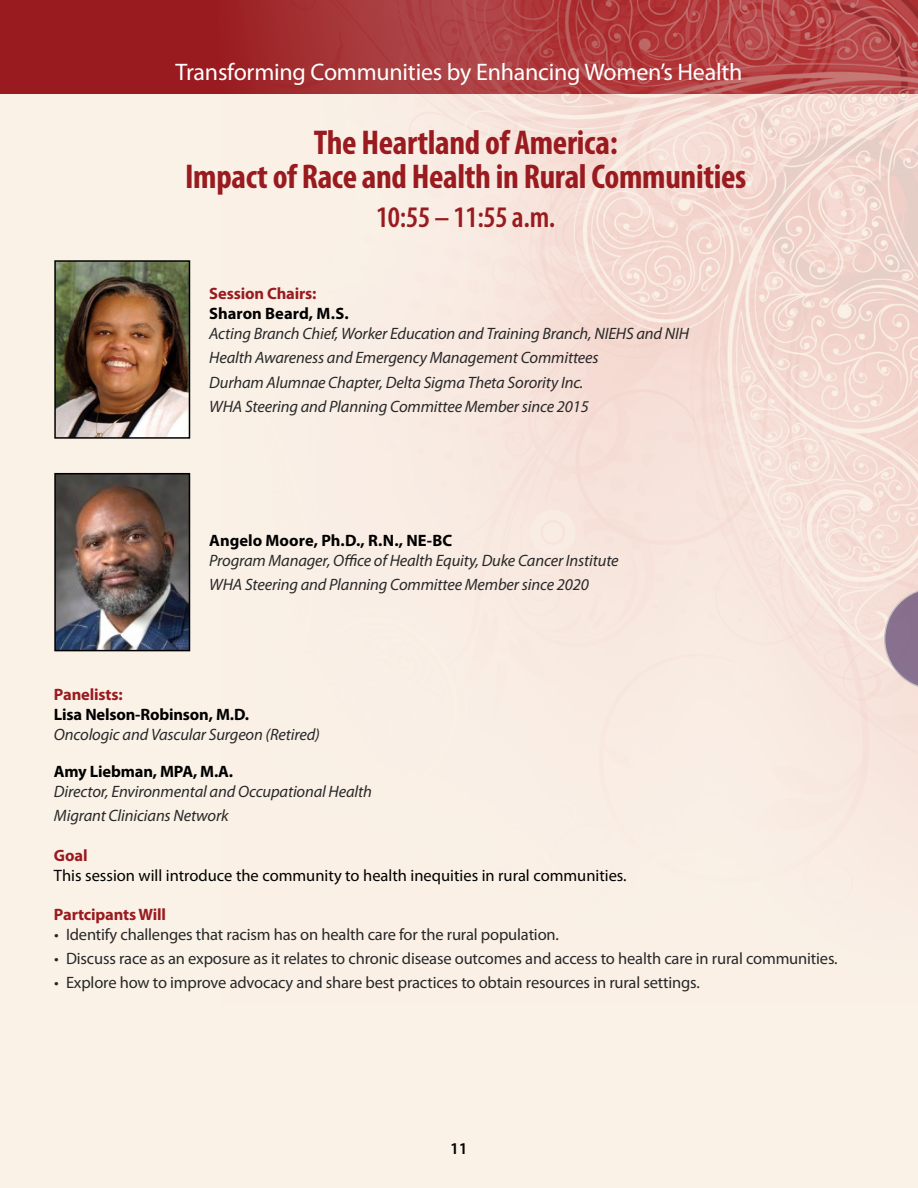
<style>
.page{position:relative;width:918px;height:1188px;background:#faf1e7}
.page>*{position:absolute;margin:0;border:0;box-sizing:border-box;transform-origin:0 0}
.t1{font:700 condensed 34.5px/34.5px "Myriad Pro";letter-spacing:-.01em;color:#991b1f;text-align:center}
.t2{font:600 condensed 30px "Myriad Pro";letter-spacing:-.01em;color:#991b1f}
.t3{font:24px "Myriad Pro";letter-spacing:-.01em;color:#fff}
.Text1{font:italic 16.5px "Myriad Pro";letter-spacing:-.01em;color:#282829}
.t4{font:16.5px "Myriad Pro";letter-spacing:-.01em;color:#282829}
.Text1-2{font:700 16.5px "Myriad Pro";letter-spacing:-.01em;color:#000}
.Text1-3{font:16.5px "Myriad Pro";color:#000}
.t5{font:700 16.5px "Myriad Pro";letter-spacing:-.01em;color:#991b1f}
.t6{font:600 16.5px "Myriad Pro";color:#000}
</style>
<div class="page">
<img style="left:409px;top:94px;width:509px;height:731px">
<div style="left:0;top:0;width:918px;height:94px;background:#991b1f"></div>
<img style="left:255px;top:0;width:663px;height:94px">
<svg style="left:884px;top:588px;width:34px;height:102px;background:#ad96a6"></svg>
<img style="left:57px;top:476px;width:130px;height:172px">
<div style="left:54px;top:473px;width:136px;height:178px;border:2px solid #000"></div>
<img style="left:57px;top:263px;width:130px;height:173px">
<div style="left:54px;top:260px;width:136px;height:179px;border:2px solid #000"></div>
<h3 class="t3" style="left:176px;top:57px;width:568px">Transforming Communities by Enhancing Women’s Health</h3>
<h2 class="t1" style="left:185px;top:124px;width:563px">The Heartland of America:<br>Impact of Race and Health in Rural Communities</h2>
<h2 class="t2" style="left:376px;top:198px;width:181px">10:55 – 11:55 a.m.</h2>
<h3 class="t5" style="left:209px;top:283px;width:109px">Session Chairs:</h3>
<p class="Text1-2" style="left:209px;top:303px;width:141px">Sharon Beard, M.S.</p>
<p class="Text1" style="left:209px;top:323px;width:481px">Acting Branch Chief, Worker Education and Training Branch, NIEHS and NIH</p>
<p class="Text1" style="left:209px;top:347px;width:391px">Health Awareness and Emergency Management Committees</p>
<p class="Text1" style="left:209px;top:372px;width:376px">Durham Alumnae Chapter, Delta Sigma Theta Sorority Inc.</p>
<p class="Text1" style="left:209px;top:396px;width:381px">WHA Steering and Planning Committee Member since 2015</p>
<p class="Text1-2" style="left:209px;top:530px;width:244px">Angelo Moore, Ph.D., R.N., NE-BC</p>
<p class="Text1" style="left:209px;top:550px;width:411px">Program Manager, Office of Health Equity, Duke Cancer Institute</p>
<p class="Text1" style="left:209px;top:575px;width:381px">WHA Steering and Planning Committee Member since 2020</p>
<h3 class="t5" style="left:54px;top:684px;width:70px">Panelists:</h3>
<p class="Text1-2" style="left:54px;top:704px;width:196px">Lisa Nelson-Robinson, M.D.</p>
<p class="Text1" style="left:54px;top:724px;width:267px">Oncologic and Vascular Surgeon (Retired)</p>
<p class="Text1-2" style="left:54px;top:761px;width:181px">Amy Liebman, MPA, M.A.</p>
<p class="Text1" style="left:54px;top:781px;width:320px">Director, Environmental and Occupational Health</p>
<p class="Text1" style="left:54px;top:806px;width:176px">Migrant Clinicians Network</p>
<h3 class="t5" style="left:54px;top:845px;width:35px">Goal</h3>
<p class="Text1-3" style="left:54px;top:865px;width:574px">This session will introduce the community to health inequities in rural communities.</p>
<h3 class="t5" style="left:54px;top:904px;width:113px">Partcipants Will</h3>
<p class="t4" style="left:54px;top:924px;width:506px">• Identify challenges that racism has on health care for the rural population.</p>
<p class="t4" style="left:54px;top:948px;width:785px">• Discuss race as an exposure as it relates to chronic disease outcomes and access to health care in rural communities.</p>
<p class="t4" style="left:54px;top:972px;width:647px">• Explore how to improve advocacy and share best practices to obtain resources in rural settings.</p>
<p class="t6" style="left:450px;top:1138px;width:19px">11</p>
</div>
